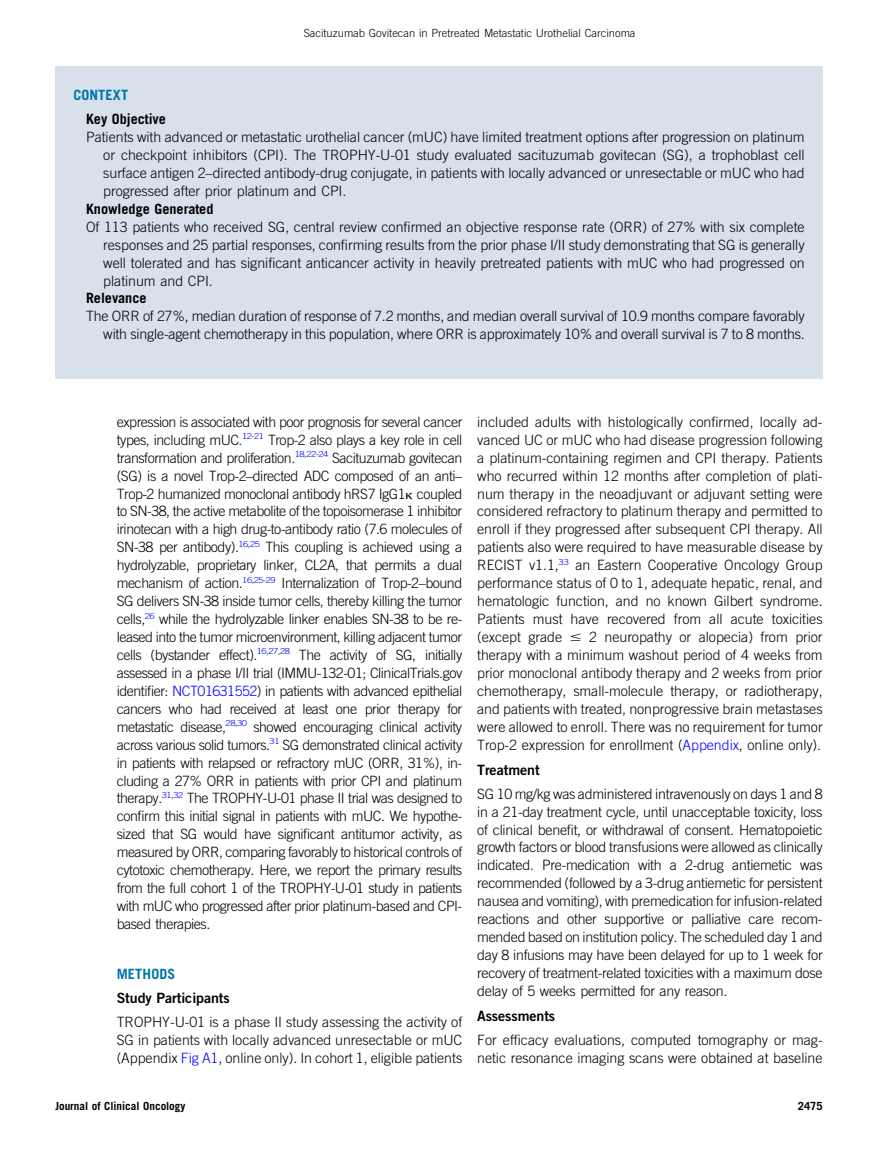
<style>
.page{position:relative;width:878px;height:1175px;background:#fff}
.page>*{position:absolute;margin:0;border:0;box-sizing:border-box;transform-origin:0 0}
.t1{font:14.25px/18px "Adv O Td 710 a 12 c";color:#000;text-align:justify}
.t2{font:14.25px "Adv O Tb 03 e 4648.B";color:#000}
.t3{font:14.25px "Adv OT8 a 0 d 451 b.B";color:#000}
.t4{font:14.25px "Adv O Tb 03 e 4648.B";letter-spacing:.015em;color:#0075a8}
.t5{font:11.25px "Adv O Td 710 a 12 c";color:#000}
.t6{font:11.25px "Adv O Tb 03 e 4648.B";color:#000}
.s1{font-style:inherit}
.s2{font-family:"Adv O Td 710 a 12 c+fb"}
.s3{font-family:"Adv PS7 DA6"}
.s4{color:#00f}
.s5{font-family:"Adv OT8817665 d"}
</style>
<div class="page">
<div style="left:55px;top:66px;width:767px;height:312px;background:#d8e0ec"></div>
<p class="t5" style="left:304px;top:29px;width:333px">Sacituzumab Govitecan in Pretreated Metastatic Urothelial Carcinoma</p>
<p class="t4" style="left:73px;top:90px;width:56px">CONTEXT</p>
<p class="t2" style="left:86px;top:114px;width:81px">Key Objective</p>
<p class="t1" style="left:103px;top:129px;width:702px;text-indent:-17px">Patients with advanced or metastatic urothelial cancer (mUC) have limited treatment options after progression on platinum or checkpoint inhibitors (CPI). The TROPHY-U-01 study evaluated sacituzumab govitecan (SG), a trophoblast cell surface antigen 2<span class="s1">–</span>directed antibody-drug conjugate, in patients with locally advanced or unresectable or mUC who had progressed after prior platinum and CPI.</p>
<p class="t2" style="left:86px;top:203px;width:129px">Knowledge Generated</p>
<p class="t1" style="left:103px;top:219px;width:702px;text-indent:-17px">Of 113 patients who received SG, central review con<span class="s2">fi</span>rmed an objective response rate (ORR) of 27% with six complete responses and 25 partial responses, con<span class="s2">fi</span>rming results from the prior phase I/II study demonstrating that SG is generally well tolerated and has signi<span class="s2">fi</span>cant anticancer activity in heavily pretreated patients with mUC who had progressed on platinum and CPI.</p>
<p class="t2" style="left:86px;top:293px;width:62px">Relevance</p>
<p class="t1" style="left:86px;top:308px;width:720px;text-align:right">The ORR of 27%, median duration of response of 7.2 months, and median overall survival of 10.9 months compare favorably with single-agent chemotherapy in this population, where ORR is approximately 10% and overall survival is 7 to 8 months.</p>
<p class="t1" style="left:117px;top:414px;width:347px">expression is associated with poor prognosis for several cancer types, including mUC.<sup>12</sup><sup>-</sup><sup>21</sup> Trop-2 also plays a key role in cell transformation and proliferation.<sup>18</sup><sup>,</sup><sup>22</sup><sup>-</sup><sup>24</sup> Sacituzumab govitecan (SG) is a novel Trop-2<span class="s1">–</span>directed ADC composed of an anti<span class="s1">– </span>Trop-2 humanized monoclonal antibody hRS7 IgG1<span class="s3">k</span> coupled to SN-38, the active metabolite of the topoisomerase 1 inhibitor irinotecan with a high drug-to-antibody ratio (7.6 molecules of SN-38 per antibody).<sup>16</sup><sup>,</sup><sup>25</sup> This coupling is achieved using a hydrolyzable, proprietary linker, CL2A, that permits a dual mechanism of action.<sup>16</sup><sup>,</sup><sup>25</sup><sup>-</sup><sup>29</sup> Internalization of Trop-2<span class="s1">–</span>bound SG delivers SN-38 inside tumor cells, thereby killing the tumor cells,<sup>26</sup> while the hydrolyzable linker enables SN-38 to be re&shy;leased into the tumor microenvironment, killing adjacent tumor cells (bystander effect).<sup>16</sup><sup>,</sup><sup>27</sup><sup>,</sup><sup>28</sup> The activity of SG, initially assessed in a phase I/II trial (IMMU-132-01; ClinicalTrials.gov identi<span class="s2">fi</span>er: <span class="s4">NCT01631552</span>) in patients with advanced epithelial cancers who had received at least one prior therapy for metastatic disease,<sup>28</sup><sup>,</sup><sup>30</sup> showed encouraging clinical activity across various solid tumors.<sup>31</sup> SG demonstrated clinical activity in patients with relapsed or refractory mUC (ORR, 31%), in&shy;cluding a 27% ORR in patients with prior CPI and platinum therapy.<sup>31</sup><sup>,</sup><sup>32</sup> The TROPHY-U-01 phase II trial was designed to con<span class="s2">fi</span>rm this initial signal in patients with mUC. We hypothe&shy;sized that SG would have signi<span class="s2">fi</span>cant antitumor activity, as measured by ORR, comparing favorably to historical controls of cytotoxic chemotherapy. Here, we report the primary results from the full cohort 1 of the TROPHY-U-01 study in patients with mUC who progressed after prior platinum-based and CPI&shy;based therapies.</p>
<p class="t4" style="left:117px;top:968px;width:60px">METHODS</p>
<p class="t3" style="left:117px;top:992px;width:114px">Study Participants</p>
<p class="t1" style="left:117px;top:1014px;width:347px">TROPHY-U-01 is a phase II study assessing the activity of SG in patients with locally advanced unresectable or mUC (Appendix <span class="s4">Fig A1</span>, online only). In cohort 1, eligible patients</p>
<p class="t1" style="left:477px;top:414px;width:347px">included adults with histologically con<span class="s2">fi</span>rmed, locally ad&shy;vanced UC or mUC who had disease progression following a platinum-containing regimen and CPI therapy. Patients who recurred within 12 months after completion of plati&shy;num therapy in the neoadjuvant or adjuvant setting were considered refractory to platinum therapy and permitted to enroll if they progressed after subsequent CPI therapy. All patients also were required to have measurable disease by RECIST v1.1,<sup>33</sup> an Eastern Cooperative Oncology Group performance status of 0 to 1, adequate hepatic, renal, and hematologic function, and no known Gilbert syndrome.<br>Patients must have recovered from all acute toxicities (except grade <span class="s5">#</span> 2 neuropathy or alopecia) from prior therapy with a minimum washout period of 4 weeks from prior monoclonal antibody therapy and 2 weeks from prior chemotherapy, small-molecule therapy, or radiotherapy, and patients with treated, nonprogressive brain metastases were allowed to enroll. There was no requirement for tumor Trop-2 expression for enrollment (<span class="s4">Appendix</span>, online only).</p>
<p class="t3" style="left:477px;top:764px;width:64px">Treatment</p>
<p class="t1" style="left:477px;top:785px;width:347px">SG 10 mg/kg was administered intravenously on days 1 and 8 in a 21-day treatment cycle, until unacceptable toxicity, loss of clinical bene<span class="s2">fi</span>t, or withdrawal of consent. Hematopoietic growth factors or blood transfusions were allowed as clinically indicated. Pre-medication with a 2-drug antiemetic was recommended (followed by a 3-drug antiemetic for persistent nausea and vomiting), with premedication for infusion-related reactions and other supportive or palliative care recom&shy;mended based on institution policy. The scheduled day 1 and day 8 infusions may have been delayed for up to 1 week for recovery of treatment-related toxicities with a maximum dose delay of 5 weeks permitted for any reason.</p>
<p class="t3" style="left:477px;top:1010px;width:79px">Assessments</p>
<p class="t1" style="left:477px;top:1032px;width:347px">For ef<span class="s2">fi</span>cacy evaluations, computed tomography or mag&shy;netic resonance imaging scans were obtained at baseline</p>
<p class="t6" style="left:55px;top:1101px;width:131px">Journal of Clinical Oncology</p>
<p class="t6" style="left:797px;top:1101px;width:26px">2475</p>
</div>
